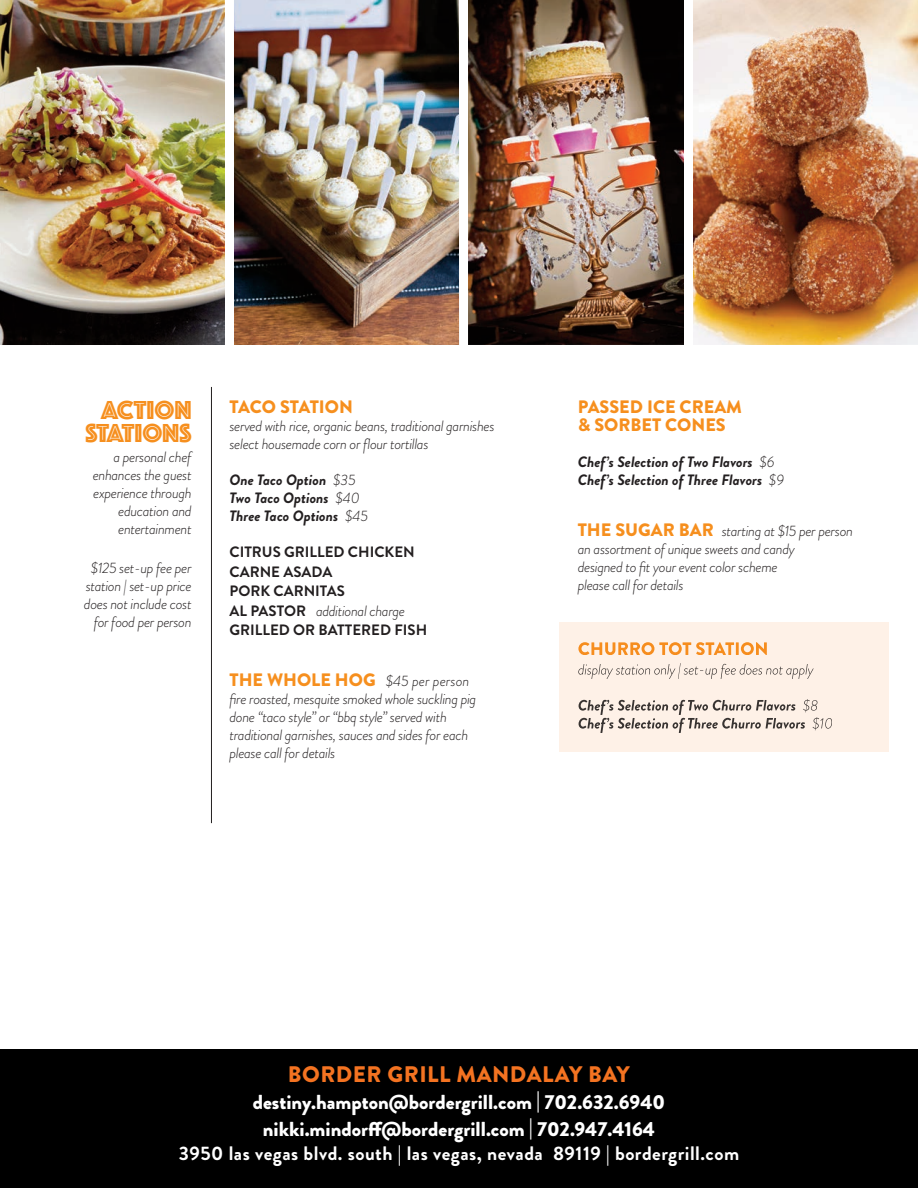
<style>
.page{position:relative;width:918px;height:1188px;background:#fff}
.page>*{position:absolute;margin:0;border:0;box-sizing:border-box;transform-origin:0 0}
.t1{font:27px/23.4px "Phosphate Pro Inline";color:#f68f1e;text-align:center}
.t2{font:900 22.5px "Brandon Grotesque";letter-spacing:.02em;color:#f47321}
.t3{font:900 20.25px/27px "Brandon Grotesque";color:#fff;text-align:center}
.t4{font:700 19.5px "Brandon Grotesque";letter-spacing:.025em;color:#fff}
.t5{font:900 18px/18px "Brandon Grotesque";color:#f68f1e}
.t6{font:italic 300 15px/18px "Brandon Grotesque";letter-spacing:-.025em;color:#231f20}
.t7{font:italic 700 15px/18px "Brandon Grotesque";color:#231f20}
.t8{font:700 15px/19.5px "Brandon Grotesque";color:#231f20}
.s1{font-weight:300}
.s2{font-weight:300;font-style:italic}
.s3{font-weight:900;font-style:normal;font-size:18px;color:#f68f1e}
</style>
<div class="page">
<div style="left:0;top:1050px;width:918px;height:138px;background:#000"></div>
<hr style="left:211px;top:387px;width:1px;height:436px;background:#231f20">
<img style="left:0;top:0;width:225px;height:345px">
<img style="left:234px;top:0;width:225px;height:345px">
<img style="left:693px;top:0;width:225px;height:345px">
<img style="left:468px;top:0;width:216px;height:345px">
<div style="left:559px;top:623px;width:329px;height:129px;background:#fef1e7"></div>
<svg style="left:578px;top:642px;width:148px;height:13px"></svg>
<svg style="left:578px;top:664px;width:53px;height:15px"></svg>
<svg style="left:579px;top:700px;width:67px;height:33px"></svg>
<svg style="left:803px;top:699px;width:29px;height:31px"></svg>
<h1 class="t1" style="left:85px;top:401px;width:108px">ACTION<br>STATIONS</h1>
<p class="t6" style="left:93px;top:450px;width:101px;text-align:right">a personal chef enhances the guest experience through education and entertainment</p>
<p class="t6" style="left:84px;top:561px;width:109px;text-align:right">$125 set-up fee per station | set-up price does not include cost for food per person</p>
<p class="t5" style="left:230px;top:401px;width:125px">TACO STATION</p>
<p class="t6" style="left:230px;top:419px;width:267px">served with rice, organic beans, traditional garnishes select housemade corn or flour tortillas</p>
<p class="t7" style="left:230px;top:473px;width:140px">One Taco Option <span class="s1">$35<br></span>Two Taco Options <span class="s1">$40<br></span>Three Taco Options <span class="s1">$45</span></p>
<p class="t8" style="left:230px;top:545px;width:199px">CITRUS GRILLED CHICKEN<br>CARNE ASADA<br>PORK CARNITAS<br>AL PASTOR <span class="s2">additional charge<br></span>GRILLED OR BATTERED FISH</p>
<p class="t6" style="left:229px;top:674px;width:248px"><span class="s3">THE WHOLE HOG</span> $45 per person fire roasted, mesquite smoked whole suckling pig done “taco style” or “bbq style” served with traditional garnishes, sauces and sides for each please call for details</p>
<p class="t5" style="left:578px;top:401px;width:166px">PASSED ICE CREAM &amp; SORBET CONES</p>
<p class="t7" style="left:578px;top:455px;width:208px">Chef’s Selection of Two Flavors <span class="s1">$6<br></span>Chef’s Selection of Three Flavors <span class="s1">$9</span></p>
<p class="t6" style="left:578px;top:524px;width:277px"><span class="s3">THE SuGAR BAR</span> starting at $15 per person an assortment of unique sweets and candy<br>designed to fit your event color scheme<br>please call for details</p>
<h2 class="t2" style="left:288px;top:1066px;width:343px">BORDER GRILL MANDALAY BAY</h2>
<h3 class="t3" style="left:253px;top:1091px;width:414px">destiny.hampton@bordergrill.com | 702.632.6940 nikki.mindorff@bordergrill.com | 702.947.4164</h3>
<h3 class="t4" style="left:179px;top:1146px;width:562px">3950 las vegas blvd. south | las vegas, nevada 89119 | bordergrill.com</h3>
</div>
